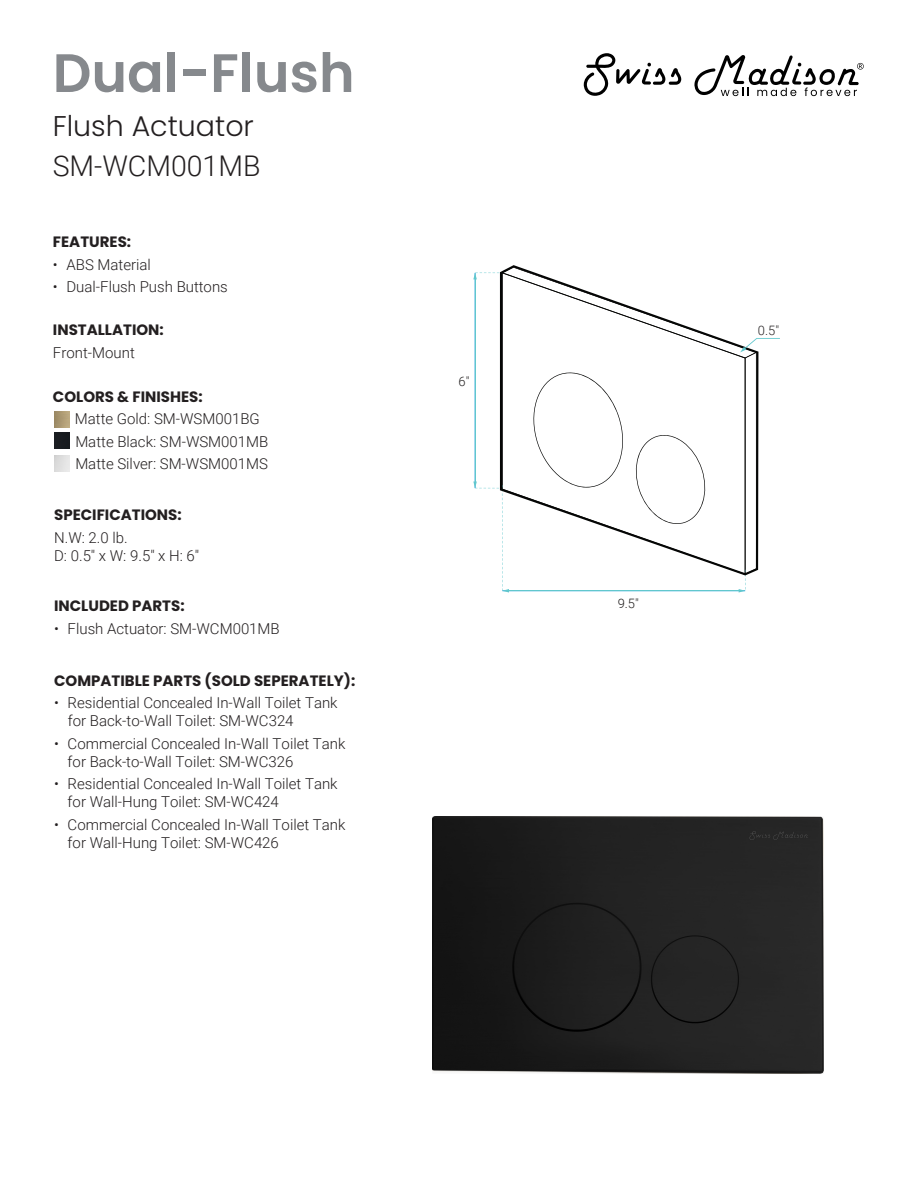
<style>
.page{position:relative;width:918px;height:1188px;background:#fff}
.page>*{position:absolute;margin:0;border:0;box-sizing:border-box;transform-origin:0 0}
.t1{font:600 54px "Poppins";color:#86898d}
.t2{font:300 28.5px "Poppins";color:#231f20}
.t3{font:300 28.5px "Roboto";color:#231f20}
.t4{font:300 15px/18px "Roboto";color:#231f20}
.t5{font:700 15px "Poppins";color:#231f20}
.t6{font:300 12.9px "Roboto";color:#211e1e}
.t7{font:300 12.9px "Roboto";color:#262324}
.s1{color:#262324}
</style>
<div class="page">
<svg style="left:584px;top:53px;width:97px;height:43px"></svg>
<svg style="left:694px;top:55px;width:170px;height:41px"></svg>
<img style="left:54px;top:433px;width:16px;height:16px">
<img style="left:54px;top:412px;width:16px;height:15px">
<svg style="left:473px;top:267px;width:307px;height:326px"></svg>
<img style="left:433px;top:817px;width:391px;height:257px">
<h1 class="t1" style="left:53px;top:42px;width:303px">Dual-Flush</h1>
<h2 class="t2" style="left:53px;top:110px;width:203px">Flush Actuator</h2>
<h2 class="t3" style="left:53px;top:146px;width:209px">SM-WCM001MB</h2>
<p class="t5" style="left:53px;top:233px;width:80px">FEATURES:</p>
<p class="t4" style="left:53px;top:255px;width:99px">• ABS Material</p>
<p class="t4" style="left:53px;top:277px;width:176px">• Dual-Flush Push Buttons</p>
<p class="t5" style="left:53px;top:321px;width:112px">INSTALLATION:</p>
<p class="t4" style="left:53px;top:343px;width:83px">Front-Mount</p>
<p class="t5" style="left:53px;top:388px;width:151px">COLORS &amp; FINISHES:</p>
<p class="t4" style="left:75px;top:407px;width:195px;line-height:22.5px">Matte Gold: SM-WSM001BG<br>Matte Black: SM-WSM001MB<br>Matte Silver: SM-WSM001MS</p>
<p class="t5" style="left:54px;top:506px;width:129px">SPECIFICATIONS:</p>
<p class="t4" style="left:54px;top:528px;width:147px">N.W: 2.0 lb.<br>D: 0.5" x W: 9.5" x H: 6"</p>
<p class="t5" style="left:54px;top:597px;width:132px">INCLUDED PARTS:</p>
<p class="t4" style="left:54px;top:619px;width:227px">• Flush Actuator: SM-WCM001MB</p>
<p class="t5" style="left:54px;top:672px;width:303px">COMPATIBLE PARTS (SOLD SEPERATELY):</p>
<p class="t4" style="left:68px;top:693px;width:271px;text-indent:-14px">• Residential Concealed In-Wall Toilet Tank for Back-to-Wall Toilet: SM-WC324</p>
<p class="t4" style="left:68px;top:734px;width:279px;text-indent:-14px">• Commercial Concealed In-Wall Toilet Tank for Back-to-Wall Toilet: SM-WC326</p>
<p class="t4" style="left:68px;top:774px;width:271px;text-indent:-14px">• Residential Concealed In-Wall Toilet Tank for Wall-Hung Toilet: SM-WC424</p>
<p class="t4" style="left:68px;top:815px;width:279px;text-indent:-14px">• Commercial Concealed In-Wall Toilet Tank for Wall-Hung Toilet: SM-WC426</p>
<p class="t6" style="left:459px;top:372px;width:12px">6<span class="s1">"</span></p>
<p class="t6" style="left:618px;top:595px;width:23px">9.5<span class="s1">"</span></p>
<p class="t7" style="left:758px;top:322px;width:23px">0.5"</p>
</div>
